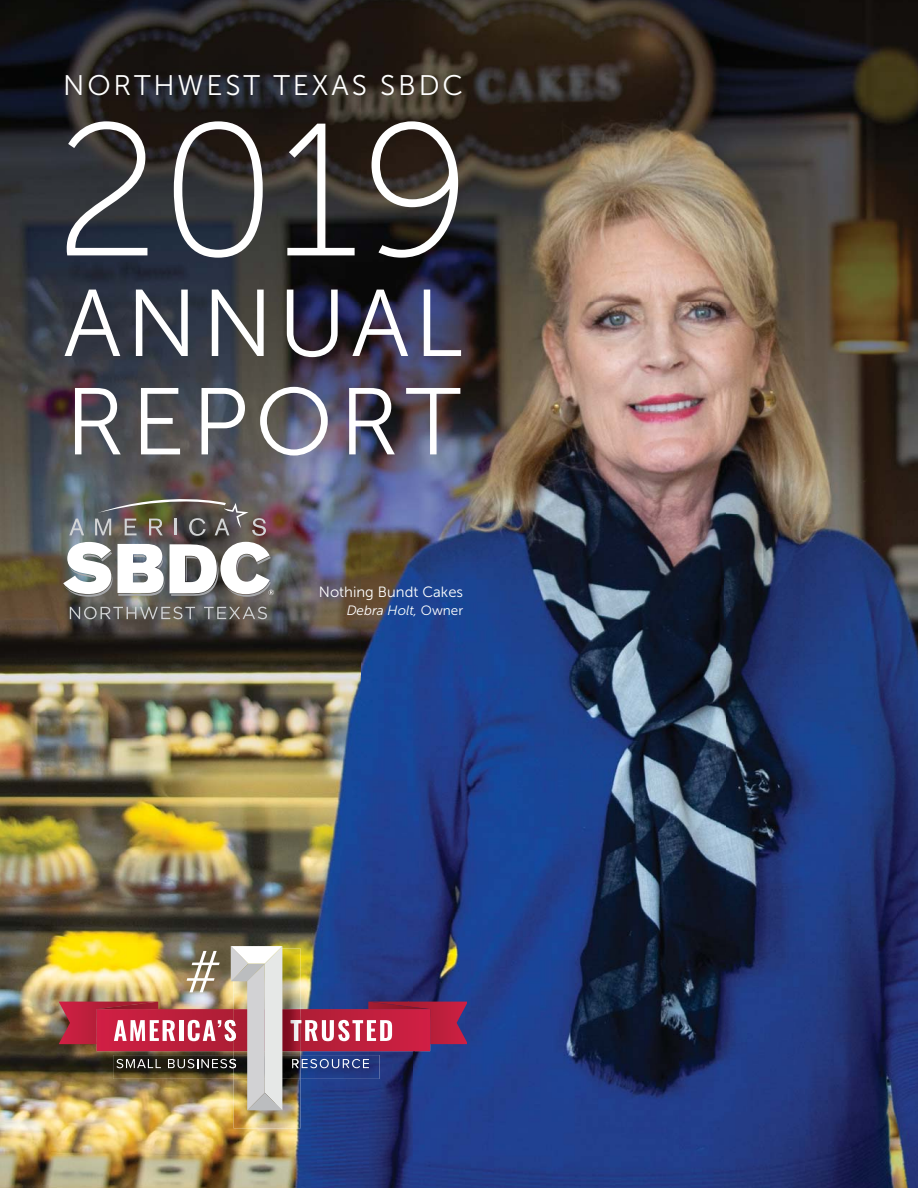
<style>
.page{position:relative;width:918px;height:1188px;background:#fff}
.page>*{position:absolute;margin:0;border:0;box-sizing:border-box;transform-origin:0 0}
.t1{font:188.25px "Museo Sans 100";color:#fff}
.t2{font:94.5px/98.4px "Museo Sans 300";letter-spacing:.06em;color:#fff}
.t3{font:28.35px "Museo Sans 300";letter-spacing:.1em;color:#fff}
.t4{font:14.85px "Museo Sans 300";color:#fff}
.t5{font:italic 13.5px "Museo Sans 300";color:#fff}
.s1{font-style:normal}
</style>
<div class="page">
<img style="left:0;top:0;width:918px;height:1188px">
<svg style="left:69px;top:519px;width:15px;height:16px"></svg>
<svg style="left:63px;top:542px;width:49px;height:55px"></svg>
<svg style="left:118px;top:544px;width:46px;height:52px"></svg>
<svg style="left:95px;top:489px;width:171px;height:47px;background:#6a645e"></svg>
<svg style="left:170px;top:542px;width:104px;height:55px"></svg>
<svg style="left:70px;top:607px;width:125px;height:12px"></svg>
<svg style="left:204px;top:607px;width:63px;height:12px"></svg>
<img style="left:234px;top:1110px;width:67px;height:18px">
<img style="left:59px;top:946px;width:408px;height:164px">
<p class="t3" style="left:63px;top:74px;width:401px">NORTHWEST TEXAS SBDC</p>
<h1 class="t1" style="left:55px;top:80px;width:418px">2019</h1>
<h2 class="t2" style="left:63px;top:284px;width:401px">ANNUAL<br>REPORT</h2>
<p class="t4" style="left:319px;top:587px;width:146px">Nothing Bundt Cakes</p>
<p class="t5" style="left:347px;top:603px;width:118px">Debra Holt, <span class="s1">Owner</span></p>
</div>
